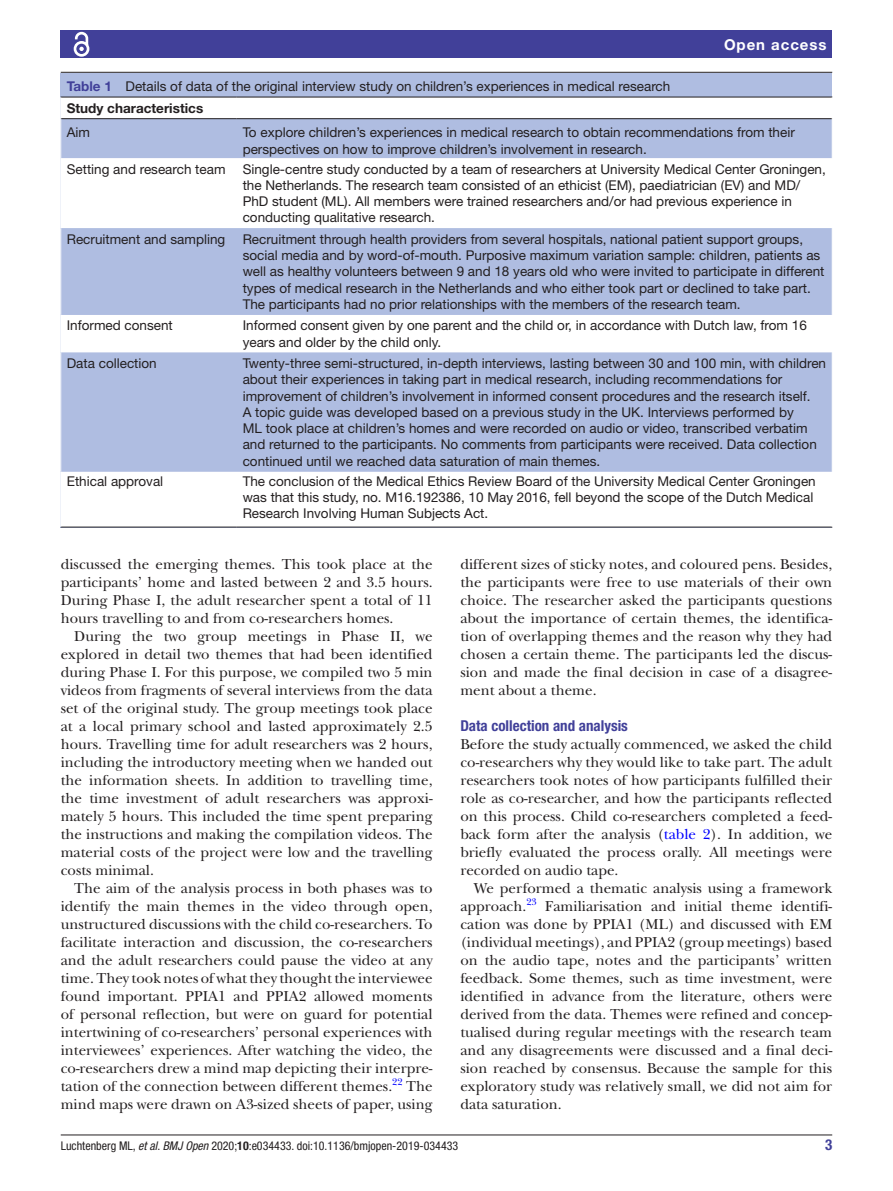
<style>
.page{position:relative;width:893px;height:1191px;background:#fff}
.page>*{position:absolute;margin:0;border:0;box-sizing:border-box;transform-origin:0 0}
.t1{font:15px/18px "New Baskerville";color:#231f20;text-align:justify}
.t2{font:700 condensed 15px "Helvetica Neue LT Std";color:#414099}
.t3{font:700 15px "Helvetica Neue LT Std";letter-spacing:.065em;color:#fff}
.t4{font:13.5px/16.2px "Helvetica Neue LT Std";color:#231f20}
.t5{font:condensed 12px "Helvetica Neue LT Std";color:#231f20}
.t6{font:9.9px "New Baskerville";color:#00f}
.s1{font-weight:700;color:#414099}
.s2{font-weight:700}
.s3{color:#00f}
.s4{font-style:italic}
</style>
<div class="page">
<hr style="left:61px;top:1134px;width:771px;height:1px;background:#231f20">
<div style="left:61px;top:31px;width:771px;height:27px;background:#414099"></div>
<svg style="left:73px;top:31px;width:17px;height:26px"></svg>
<div style="left:61px;top:73px;width:771px;height:454px;background:#afbde1"></div>
<hr style="left:61px;top:72px;width:771px;height:1px;background:#231f20">
<div style="left:61px;top:98px;width:771px;height:429px;background:#fff"></div>
<svg style="left:61px;top:119px;width:771px;height:352px"></svg>
<hr style="left:61px;top:97px;width:176px;height:1px;background:#231f20">
<hr style="left:61px;top:118px;width:176px;height:1px;background:#231f20">
<hr style="left:237px;top:97px;width:595px;height:1px;background:#231f20">
<hr style="left:237px;top:118px;width:595px;height:1px;background:#231f20">
<hr style="left:61px;top:527px;width:176px;height:1px;background:#231f20">
<hr style="left:237px;top:527px;width:595px;height:1px;background:#231f20">
<svg style="left:60px;top:97px;width:1px;height:22px"></svg>
<p class="t3" style="left:724px;top:35px;width:104px">Open access</p>
<p class="t4" style="left:67px;top:75px;width:605px;line-height:22px"><span class="s1">Table 1</span> Details of data of the original interview study on children’s experiences in medical research<br><span class="s2">Study characteristics</span></p>
<p class="t4" style="left:67px;top:124px;width:25px">Aim</p>
<p class="t4" style="left:243px;top:124px;width:554px">To explore children’s experiences in medical research to obtain recommendations from their perspectives on how to improve children’s involvement in research.</p>
<p class="t4" style="left:67px;top:161px;width:160px">Setting and research team</p>
<p class="t4" style="left:243px;top:161px;width:585px">Single-centre study conducted by a team of researchers at University Medical Center Groningen, the Netherlands. The research team consisted of an ethicist (EM), paediatrician (EV) and MD/ PhD student (ML). All members were trained researchers and/or had previous experience in conducting qualitative research.</p>
<p class="t4" style="left:67px;top:231px;width:160px">Recruitment and sampling</p>
<p class="t4" style="left:243px;top:231px;width:583px">Recruitment through health providers from several hospitals, national patient support groups, social media and by word-of-mouth. Purposive maximum variation sample: children, patients as well as healthy volunteers between 9 and 18 years old who were invited to participate in different types of medical research in the Netherlands and who either took part or declined to take part.<br>The participants had no prior relationships with the members of the research team.</p>
<p class="t4" style="left:67px;top:317px;width:108px">Informed consent</p>
<p class="t4" style="left:243px;top:317px;width:566px">Informed consent given by one parent and the child or, in accordance with Dutch law, from 16 years and older by the child only.</p>
<p class="t4" style="left:67px;top:355px;width:92px">Data collection</p>
<p class="t4" style="left:243px;top:355px;width:585px">Twenty-three semi-structured, in-depth interviews, lasting between 30 and 100 min, with children about their experiences in taking part in medical research, including recommendations for improvement of children’s involvement in informed consent procedures and the research itself.<br>A topic guide was developed based on a previous study in the UK. Interviews performed by<br>ML took place at children’s homes and were recorded on audio or video, transcribed verbatim and returned to the participants. No comments from participants were received. Data collection continued until we reached data saturation of main themes.</p>
<p class="t4" style="left:67px;top:472px;width:98px">Ethical approval</p>
<p class="t4" style="left:243px;top:472px;width:575px">The conclusion of the Medical Ethics Review Board of the University Medical Center Groningen was that this study, no. M16.192386, 10 May 2016, fell beyond the scope of the Dutch Medical<br>Research Involving Human Subjects Act.</p>
<p class="t1" style="left:61px;top:555px;width:373px">discussed the emerging themes. This took place at the participants’ home and lasted between 2 and 3.5 hours.<br>During Phase I, the adult researcher spent a total of 11 hours travelling to and from co-researchers homes.</p>
<p class="t1" style="left:61px;top:627px;width:373px;text-indent:14px">During the two group meetings in Phase II, we explored in detail two themes that had been identified during Phase I. For this purpose, we compiled two 5 min videos from fragments of several interviews from the data set of the original study. The group meetings took place at a local primary school and lasted approximately 2.5 hours. Travelling time for adult researchers was 2 hours, including the introductory meeting when we handed out the information sheets. In addition to travelling time, the time investment of adult researchers was approxi&shy;mately 5 hours. This included the time spent preparing the instructions and making the compilation videos. The material costs of the project were low and the travelling costs minimal.</p>
<p class="t1" style="left:61px;top:879px;width:373px;text-indent:14px">The aim of the analysis process in both phases was to identify the main themes in the video through open, unstructured discussions with the child co-researchers. To facilitate interaction and discussion, the co-researchers and the adult researchers could pause the video at any time. They took notes of what they thought the interviewee found important. PPIA1 and PPIA2 allowed moments of personal reflection, but were on guard for potential intertwining of co-researchers’ personal experiences with interviewees’ experiences. After watching the video, the co-researchers drew a mind map depicting their interpre&shy;tation of the connection between different themes.</p>
<p class="t6" style="left:392px;top:1075px;width:12px">22</p>
<p class="t1" style="left:61px;top:1077px;width:373px;text-align:right">The<br>mind maps were drawn on A3-sized sheets of paper, using</p>
<p class="t1" style="left:460px;top:555px;width:373px">different sizes of sticky notes, and coloured pens. Besides, the participants were free to use materials of their own choice. The researcher asked the participants questions about the importance of certain themes, the identifica&shy;tion of overlapping themes and the reason why they had chosen a certain theme. The participants led the discus&shy;sion and made the final decision in case of a disagree&shy;ment about a theme.</p>
<p class="t2" style="left:460px;top:717px;width:169px">Data collection and analysis</p>
<p class="t1" style="left:460px;top:735px;width:373px">Before the study actually commenced, we asked the child co-researchers why they would like to take part. The adult researchers took notes of how participants fulfilled their role as co-researcher, and how the participants reflected on this process. Child co-researchers completed a feed&shy;back form after the analysis (<span class="s3">table 2</span>). In addition, we briefly evaluated the process orally. All meetings were recorded on audio tape.</p>
<p class="t1" style="left:460px;top:879px;width:373px;text-indent:14px">We performed a thematic analysis using a framework approach.</p>
<p class="t6" style="left:526px;top:895px;width:12px">23</p>
<p class="t1" style="left:460px;top:897px;width:373px;text-indent:85px">Familiarisation and initial theme identifi&shy;cation was done by PPIA1 (ML) and discussed with EM (individual meetings), and PPIA2 (group meetings) based on the audio tape, notes and the participants’ written feedback. Some themes, such as time investment, were identified in advance from the literature, others were derived from the data. Themes were refined and concep&shy;tualised during regular meetings with the research team and any disagreements were discussed and a final deci&shy;sion reached by consensus. Because the sample for this exploratory study was relatively small, we did not aim for data saturation.</p>
<p class="t5" style="left:61px;top:1138px;width:399px">Luchtenberg ML, <span class="s4">et al</span>. <span class="s4">BMJ Open</span> 2020;<span class="s2">10</span>:e034433. doi:10.1136/bmjopen-2019-034433</p>
<p class="t2" style="left:825px;top:1135px;width:9px">3</p>
</div>
